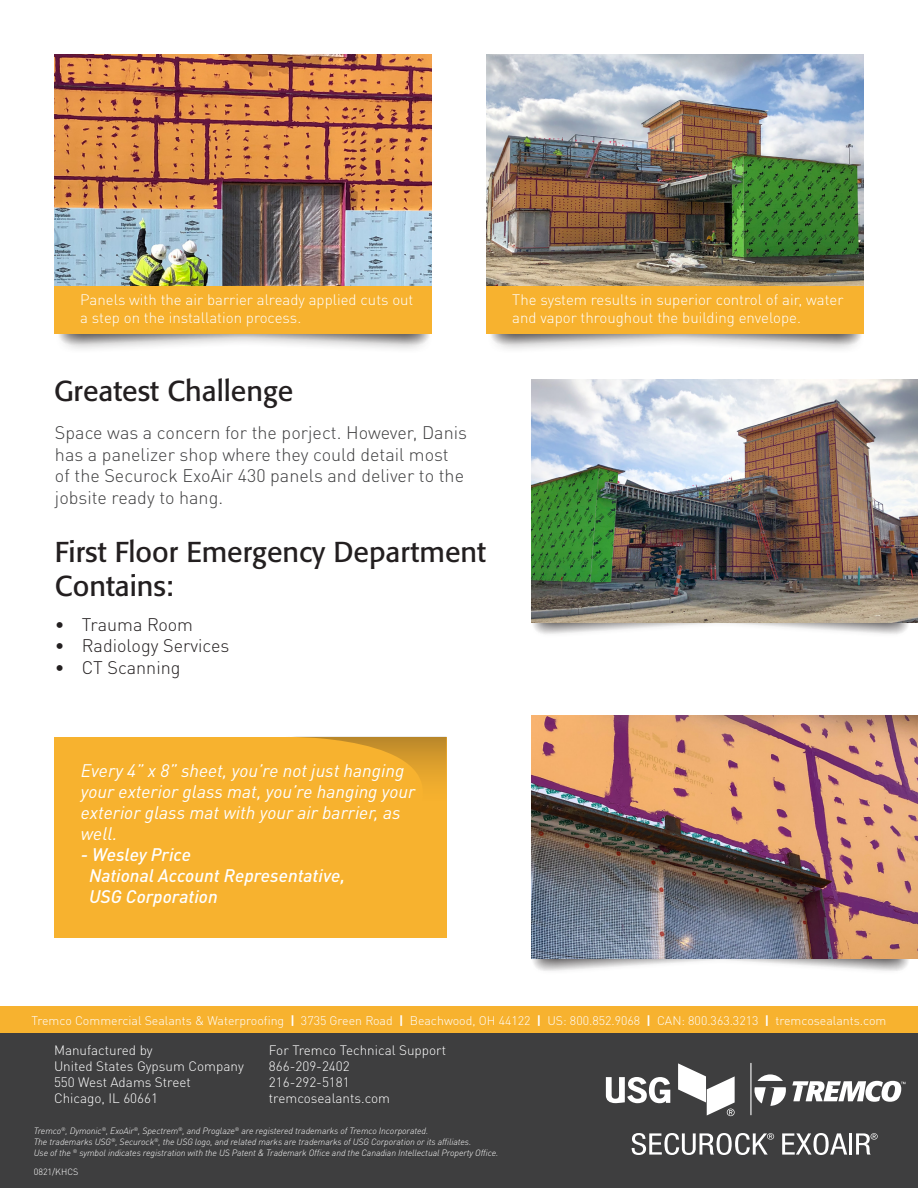
<style>
.page{position:relative;width:918px;height:1188px;background:#fff}
.page>*{position:absolute;margin:0;border:0;box-sizing:border-box;transform-origin:0 0}
.t1{font:28.5px/34.2px "Formata";color:#231f20}
.t2{font:300 18px/21.6px "DINOT";color:#3e3e3f}
.t3{font:italic 18px/21px "DINOT";color:#fff}
.t4{font:italic 500 18px "DINOT";color:#fff}
.t5{font:300 18px "DINOT";color:#231f20}
.t6{font:300 15px/18px "DINOT";color:#fff}
.t7{font:300 13.5px "DINOT";color:#fff}
.t8{font:300 12.3px "DINOT";color:#fff}
.t9{font:italic 300 9px "DINOT";letter-spacing:-.01em;color:#fff}
.t10{font:300 9px "DINOT";color:#fff}
.s1{font-weight:700}
</style>
<div class="page">
<div style="left:55px;top:305px;width:378px;height:49px;background:#231f20;opacity:.75"></div>
<div style="left:57px;top:301px;width:374px;height:44px;background:#231f20;opacity:.8"></div>
<img style="left:54px;top:54px;width:378px;height:232px">
<div style="left:54px;top:286px;width:378px;height:47px;background:#f7b22f"></div>
<div style="left:0;top:1006px;width:918px;height:28px;background:#f7b22f"></div>
<div style="left:487px;top:305px;width:378px;height:49px;background:#231f20;opacity:.75"></div>
<div style="left:489px;top:301px;width:374px;height:44px;background:#231f20;opacity:.8"></div>
<img style="left:486px;top:54px;width:378px;height:232px">
<div style="left:486px;top:286px;width:378px;height:47px;background:#f7b22f"></div>
<div style="left:0;top:1034px;width:918px;height:154px;background:#3e3e3f"></div>
<hr style="left:750px;top:1063px;width:1px;height:52px;background:#fff">
<svg style="left:606px;top:1077px;width:64px;height:26px"></svg>
<svg style="left:632px;top:1133px;width:142px;height:22px"></svg>
<svg style="left:782px;top:1133px;width:65px;height:22px"></svg>
<hr style="left:849px;top:1133px;width:3px;height:22px;background:#fff">
<svg style="left:856px;top:1133px;width:22px;height:22px"></svg>
<svg style="left:678px;top:1063px;width:57px;height:53px"></svg>
<svg style="left:757px;top:1074px;width:26px;height:7px"></svg>
<svg style="left:754px;top:1087px;width:32px;height:19px"></svg>
<svg style="left:792px;top:1081px;width:113px;height:21px"></svg>
<div style="left:532px;top:582px;width:378px;height:53px;background:#231f20;opacity:.8"></div>
<img style="left:532px;top:379px;width:386px;height:243px">
<div style="left:54px;top:737px;width:393px;height:201px;background:#f7b22f"></div>
<div style="left:532px;top:918px;width:378px;height:53px;background:#231f20;opacity:.8"></div>
<img style="left:532px;top:716px;width:386px;height:243px">
<svg style="left:294px;top:736px;width:153px;height:46px"></svg>
<p class="t6" style="left:80px;top:290px;width:335px">Panels with the air barrier already applied cuts out a step on the installation process.</p>
<p class="t1" style="left:54px;top:373px;width:241px">Greatest Challenge</p>
<p class="t2" style="left:55px;top:422px;width:414px">Space was a concern for the porject. However, Danis has a panelizer shop where they could detail most of the Securock ExoAir 430 panels and deliver to the jobsite ready to hang.</p>
<p class="t1" style="left:55px;top:534px;width:433px">First Floor Emergency Department<br>Contains:</p>
<p class="t5" style="left:55px;top:613px;width:140px">• Trauma Room</p>
<p class="t5" style="left:55px;top:635px;width:176px">• Radiology Services</p>
<p class="t5" style="left:55px;top:657px;width:127px">• CT Scanning</p>
<p class="t6" style="left:512px;top:290px;width:333px">The system results in superior control of air, water and vapor throughout the building envelope.</p>
<p class="t3" style="left:81px;top:759px;width:336px">Every 4” x 8” sheet, you’re not just hanging your exterior glass mat, you’re hanging your exterior glass mat with your air barrier, as well.</p>
<p class="t4" style="left:81px;top:842px;width:112px">- Wesley Price</p>
<p class="t4" style="left:89px;top:863px;width:258px">National Account Representative,</p>
<p class="t4" style="left:89px;top:884px;width:130px">USG Corporation</p>
<p class="t8" style="left:31px;top:1013px;width:857px">Tremco Commercial Sealants &amp; Waterproofing <span class="s1">|</span> 3735 Green Road <span class="s1">|</span> Beachwood, OH 44122 <span class="s1">|</span> US: 800.852.9068 <span class="s1">|</span> CAN: 800.363.3213 <span class="s1">|</span> tremcosealants.com</p>
<p class="t7" style="left:54px;top:1042px;width:100px">Manufactured by</p>
<p class="t7" style="left:54px;top:1058px;width:191px">United States Gypsum Company</p>
<p class="t7" style="left:54px;top:1074px;width:138px">550 West Adams Street</p>
<p class="t7" style="left:54px;top:1090px;width:106px">Chicago, IL 60661</p>
<p class="t7" style="left:269px;top:1042px;width:179px">For Tremco Technical Support</p>
<p class="t7" style="left:269px;top:1058px;width:82px">866-209-2402</p>
<p class="t7" style="left:269px;top:1074px;width:82px">216-292-5181</p>
<p class="t7" style="left:269px;top:1090px;width:123px">tremcosealants.com</p>
<p class="t9" style="left:34px;top:1125px;width:396px">Tremco<sup>®</sup>, Dymonic<sup>®</sup>, ExoAir<sup>®</sup>, Spectrem<sup>®</sup>, and Proglaze<sup>®</sup> are registered trademarks of Tremco Incorporated.</p>
<p class="t9" style="left:34px;top:1136px;width:439px">The trademarks USG<sup>®</sup>, Securock<sup>®</sup>, the USG logo, and related marks are trademarks of USG Corporation or its affiliates.</p>
<p class="t9" style="left:34px;top:1146px;width:466px">Use of the <sup>®</sup> symbol indicates registration with the US Patent &amp; Trademark Office and the Canadian Intellectual Property Office.</p>
<p class="t10" style="left:34px;top:1166px;width:46px">0821/KHCS</p>
</div>
